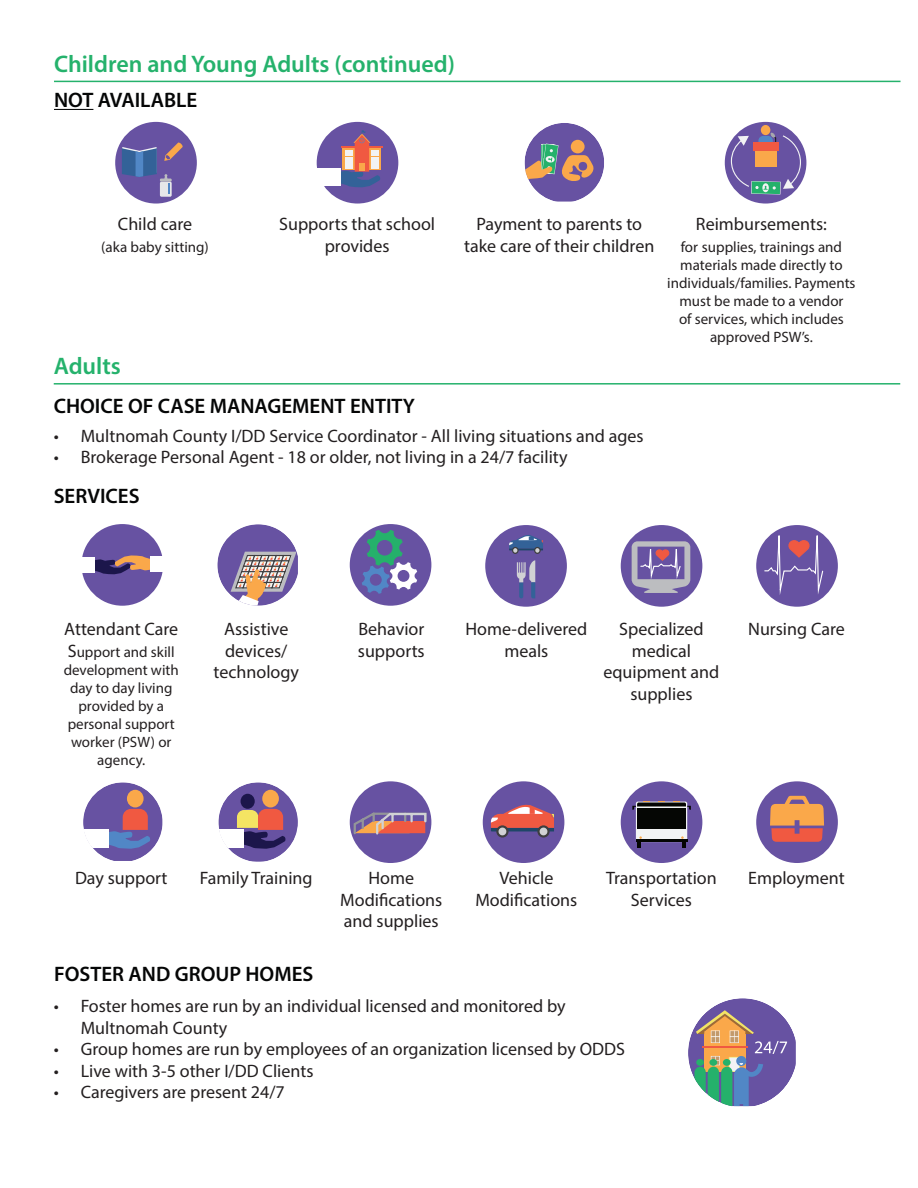
<style>
.page{position:relative;width:918px;height:1188px;background:#fff}
.page>*{position:absolute;margin:0;border:0;box-sizing:border-box;transform-origin:0 0}
.t1{font:600 24px "Myriad Pro";color:#25b26c}
.t2{font:600 21px "Myriad Pro";color:#050606}
.t3{font:18px/21.6px "Myriad Pro";color:#231f20;text-align:center}
.t4{font:15px/18px "Myriad Pro";color:#231f20;text-align:center}
.s1{font-size:18px}
</style>
<div class="page">
<hr style="left:54px;top:109px;width:39px;height:1px;background:#050606">
<hr style="left:54px;top:81px;width:847px;height:1px;background:#25b26c">
<hr style="left:54px;top:383px;width:846px;height:2px;background:#25b26c">
<div style="left:115px;top:122px;width:82px;height:82px;background:#6752a2;border-radius:50%"></div>
<div style="left:160px;top:182px;width:12px;height:15px;background:#e6e7e9;border-radius:2px"></div>
<svg style="left:122px;top:142px;width:61px;height:52px"></svg>
<div style="left:317px;top:122px;width:81px;height:82px;background:#6752a2;border-radius:50%"></div>
<div style="left:316px;top:169px;width:25px;height:17px;background:#fff"></div>
<div style="left:343px;top:147px;width:38px;height:23px;background:#faa84a"></div>
<hr style="left:341px;top:146px;width:42px;height:1px;background:#f05941">
<svg style="left:341px;top:130px;width:39px;height:57px"></svg>
<svg style="left:525px;top:123px;width:79px;height:79px"></svg>
<div style="left:725px;top:122px;width:81px;height:82px;background:#6752a2;border-radius:50%"></div>
<div style="left:761px;top:125px;width:9px;height:10px;background:#faa84a;border-radius:50%"></div>
<svg style="left:730px;top:131px;width:72px;height:64px"></svg>
<div style="left:81px;top:524px;width:82px;height:82px;background:#6752a2;border-radius:50%"></div>
<div style="left:73px;top:557px;width:22px;height:16px;background:#fff"></div>
<svg style="left:95px;top:555px;width:56px;height:19px"></svg>
<div style="left:151px;top:556px;width:21px;height:16px;background:#fff"></div>
<svg style="left:217px;top:524px;width:81px;height:82px"></svg>
<div style="left:350px;top:524px;width:81px;height:82px;background:#6752a2;border-radius:50%"></div>
<svg style="left:362px;top:530px;width:55px;height:64px"></svg>
<div style="left:621px;top:525px;width:81px;height:82px;background:#6752a2;border-radius:50%"></div>
<svg style="left:632px;top:525px;width:58px;height:68px"></svg>
<div style="left:350px;top:781px;width:81px;height:82px;background:#6752a2;border-radius:50%"></div>
<svg style="left:353px;top:812px;width:74px;height:23px"></svg>
<div style="left:483px;top:781px;width:81px;height:82px;background:#6752a2;border-radius:50%"></div>
<svg style="left:491px;top:804px;width:63px;height:27px"></svg>
<svg style="left:537px;top:825px;width:13px;height:13px"></svg>
<div style="left:540px;top:828px;width:7px;height:7px;background:#d1d2d4;border-radius:50%"></div>
<svg style="left:496px;top:825px;width:13px;height:13px"></svg>
<div style="left:499px;top:828px;width:7px;height:7px;background:#d1d2d4;border-radius:50%"></div>
<svg style="left:219px;top:782px;width:79px;height:80px"></svg>
<div style="left:262px;top:790px;width:17px;height:17px;background:#faa84a;border-radius:50%"></div>
<svg style="left:83px;top:782px;width:79px;height:79px"></svg>
<div style="left:127px;top:790px;width:17px;height:17px;background:#faa84a;border-radius:50%"></div>
<div style="left:485px;top:525px;width:82px;height:82px;background:#6752a2;border-radius:50%"></div>
<svg style="left:509px;top:535px;width:34px;height:18px"></svg>
<svg style="left:517px;top:560px;width:18px;height:38px"></svg>
<div style="left:756px;top:525px;width:82px;height:82px;background:#6752a2;border-radius:50%"></div>
<svg style="left:764px;top:525px;width:60px;height:76px"></svg>
<div style="left:621px;top:781px;width:81px;height:82px;background:#6752a2;border-radius:50%"></div>
<div style="left:636px;top:802px;width:51px;height:40px;background:#f2f3f4;border-radius:2px"></div>
<hr style="left:636px;top:839px;width:51px;height:3px;background:#040503">
<div style="left:637px;top:808px;width:49px;height:21px;background:#050604"></div>
<svg style="left:632px;top:801px;width:59px;height:9px"></svg>
<svg style="left:637px;top:836px;width:5px;height:12px"></svg>
<svg style="left:681px;top:836px;width:5px;height:12px"></svg>
<div style="left:756px;top:781px;width:82px;height:82px;background:#6752a2;border-radius:50%"></div>
<svg style="left:770px;top:796px;width:54px;height:46px"></svg>
<svg style="left:688px;top:998px;width:108px;height:108px"></svg>
<p class="t1" style="left:54px;top:49px;width:402px">Children and Young Adults (continued)</p>
<p class="t2" style="left:54px;top:87px;width:145px">NOT AVAILABLE</p>
<p class="t3" style="left:118px;top:213px;width:76px">Child care</p>
<p class="t4" style="left:101px;top:237px;width:109px">(aka baby sitting)</p>
<p class="t3" style="left:279px;top:213px;width:157px">Supports that school provides</p>
<p class="t3" style="left:464px;top:213px;width:192px">Payment to parents to take care of their children</p>
<p class="t3" style="left:696px;top:213px;width:132px">Reimbursements:</p>
<p class="t4" style="left:667px;top:237px;width:190px">for supplies, trainings and materials made directly to individuals/families. Payments must be made to a vendor<br>of services, which includes approved PSW’s.</p>
<p class="t1" style="left:54px;top:351px;width:69px">Adults</p>
<p class="t2" style="left:54px;top:393px;width:363px">CHOICE OF CASE MANAGEMENT ENTITY</p>
<p class="t3" style="left:54px;top:425px;width:591px">• Multnomah County I/DD Service Coordinator - All living situations and ages</p>
<p class="t3" style="left:54px;top:446px;width:515px">• Brokerage Personal Agent - 18 or older, not living in a 24/7 facility</p>
<p class="t2" style="left:54px;top:483px;width:87px">SERVICES</p>
<p class="t3" style="left:64px;top:618px;width:115px">Attendant Care</p>
<p class="t4" style="left:64px;top:643px;width:117px"><span class="s1">S</span>upport and skill development with day to day living provided by a personal support worker (PSW) or agency.</p>
<p class="t3" style="left:214px;top:618px;width:87px">Assistive devices/ technology</p>
<p class="t3" style="left:358px;top:618px;width:68px;text-align:left">Behavior supports</p>
<p class="t3" style="left:465px;top:618px;width:124px">Home-delivered meals</p>
<p class="t3" style="left:603px;top:618px;width:118px">Specialized medical equipment and supplies</p>
<p class="t3" style="left:748px;top:618px;width:98px">Nursing Care</p>
<p class="t3" style="left:75px;top:867px;width:94px">Day support</p>
<p class="t3" style="left:200px;top:867px;width:114px">Family Training</p>
<p class="t3" style="left:369px;top:867px;width:47px">Home</p>
<p class="t3" style="left:340px;top:889px;width:104px">Modifications</p>
<p class="t3" style="left:344px;top:910px;width:96px">and supplies</p>
<p class="t2" style="left:54px;top:961px;width:261px">FOSTER AND GROUP HOMES</p>
<p class="t3" style="left:475px;top:867px;width:104px">Vehicle<br>Modifications</p>
<p class="t3" style="left:606px;top:867px;width:112px">Transportation</p>
<p class="t3" style="left:631px;top:889px;width:63px">Services</p>
<p class="t3" style="left:81px;top:995px;width:486px;text-align:left;text-indent:-27px">• Foster homes are run by an individual licensed and monitored by<br>Multnomah County</p>
<p class="t3" style="left:54px;top:1038px;width:573px">• Group homes are run by employees of an organization licensed by ODDS</p>
<p class="t3" style="left:54px;top:1060px;width:261px">• Live with 3-5 other I/DD Clients</p>
<p class="t3" style="left:54px;top:1081px;width:233px">• Caregivers are present 24/7</p>
<p class="t3" style="left:748px;top:867px;width:98px">Employment</p>
</div>
